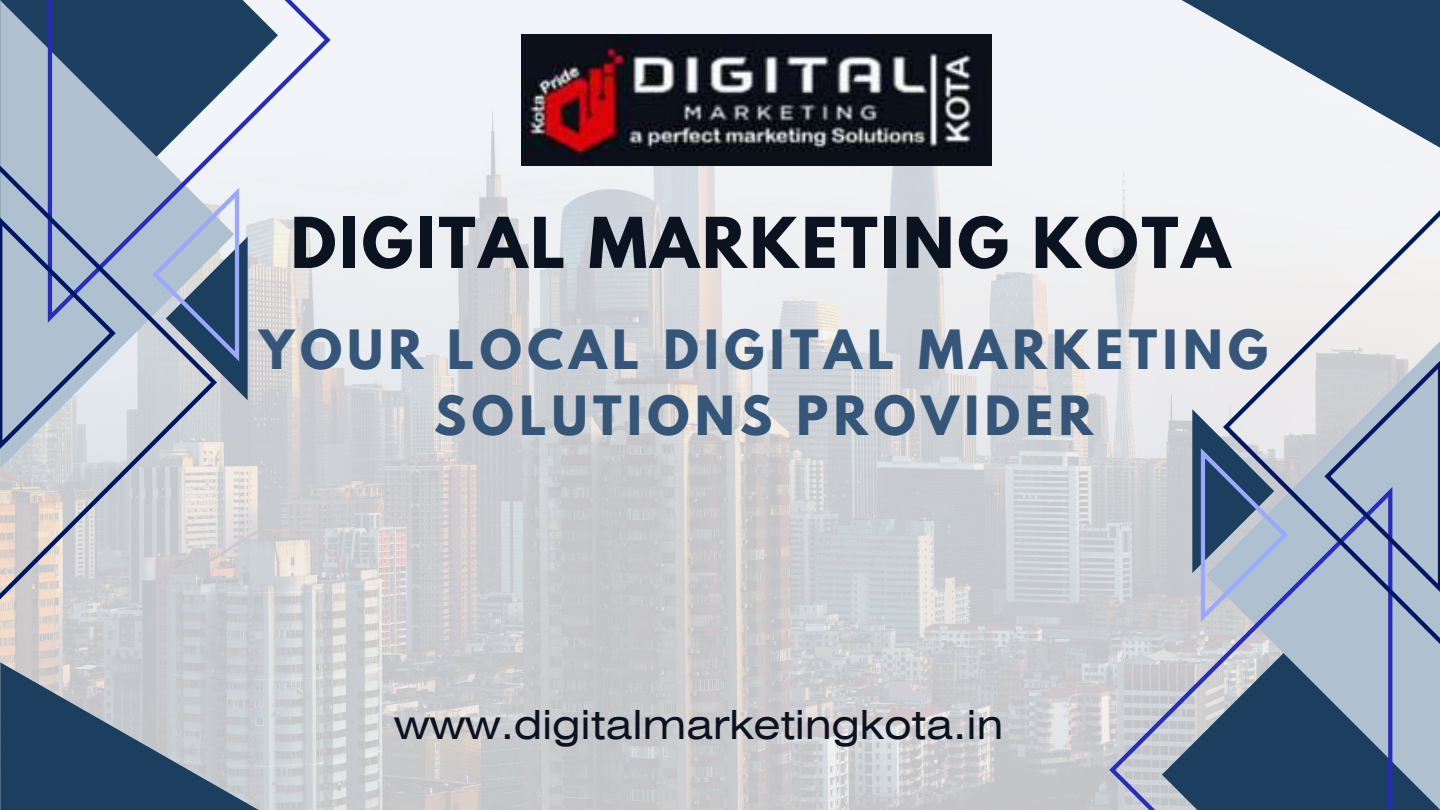
<style>
.page{position:relative;width:1440px;height:810px;background:#fff}
.page>*{position:absolute;margin:0;border:0;box-sizing:border-box;transform-origin:0 0}
.t1{font:700 62.1px "League Spartan";letter-spacing:.05em;color:#0b1320}
.t2{font:700 47.9px/66.8px "League Spartan";letter-spacing:.115em;color:#365679;text-align:center}
.t3{font:40px "Helios Ext";color:#0b1320}
</style>
<div class="page">
<img style="left:0;top:0;width:1220px;height:810px">
<svg style="left:1206px;top:341px;width:234px;height:469px;background:#9caebf"></svg>
<svg style="left:1109px;top:482px;width:286px;height:328px;background:#8493a6"></svg>
<svg style="left:1192px;top:409px;width:28px;height:218px;background:#687e9d"></svg>
<svg style="left:1220px;top:148px;width:220px;height:567px"></svg>
<svg style="left:1px;top:0;width:233px;height:468px;background:#96a8b9"></svg>
<svg style="left:46px;top:0;width:285px;height:328px"></svg>
<svg style="left:220px;top:183px;width:28px;height:217px;background:#6e84a4"></svg>
<svg style="left:1px;top:95px;width:219px;height:567px;background:#b2bcca"></svg>
<svg style="left:0;top:662px;width:259px;height:148px;background:#728597"></svg>
<svg style="left:1182px;top:0;width:258px;height:148px"></svg>
<img style="left:521px;top:35px;width:470px;height:130px">
<p class="t1" style="left:291px;top:212px;width:941px">DIGITAL MARKETING KOTA</p>
<p class="t2" style="left:259px;top:322px;width:1010px">YOUR LOCAL DIGITAL MARKETING<br>SOLUTIONS PROVIDER</p>
<p class="t3" style="left:394px;top:710px;width:611px">www.digitalmarketingkota.in</p>
</div>
